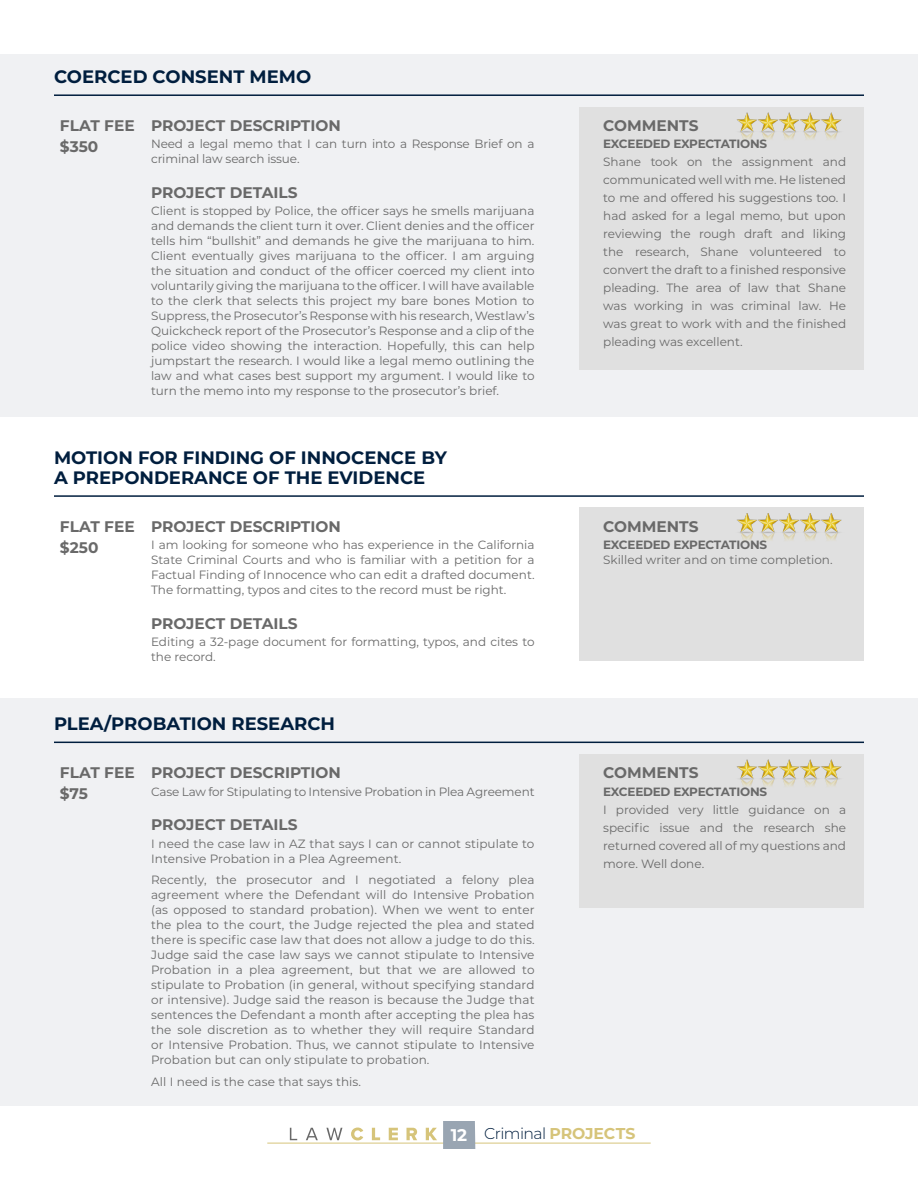
<style>
.page{position:relative;width:918px;height:1188px;background:#fff}
.page>*{position:absolute;margin:0;border:0;box-sizing:border-box;transform-origin:0 0}
.t1{font:700 18px/19.5px "Montserrat";color:#001e3e}
.t2{font:300 15.75px "Montserrat";letter-spacing:-.04em;color:#001e3e}
.t3{font:700 15.3px "Montserrat";color:#696969}
.t4{font:12px/15px "Montserrat";color:#696969;text-align:justify}
.t5{font:700 12px "Montserrat";letter-spacing:-.02em;color:#696969}
.s1{font-weight:700;font-size:16.95px;color:#fff}
.s2{font-weight:700;color:#d6c47a}
</style>
<div class="page">
<svg style="left:290px;top:1128px;width:7px;height:12px"></svg>
<svg style="left:306px;top:1128px;width:12px;height:12px"></svg>
<svg style="left:326px;top:1128px;width:16px;height:12px"></svg>
<svg style="left:351px;top:1128px;width:12px;height:12px"></svg>
<svg style="left:372px;top:1128px;width:8px;height:12px"></svg>
<svg style="left:389px;top:1128px;width:9px;height:12px"></svg>
<svg style="left:407px;top:1128px;width:10px;height:12px"></svg>
<svg style="left:426px;top:1128px;width:11px;height:12px"></svg>
<hr style="left:267px;top:1143px;width:384px;height:1px;background:#d6c47a">
<div style="left:443px;top:1121px;width:32px;height:28px;background:#99a5b2"></div>
<div style="left:0;top:54px;width:918px;height:363px;background:#f0f1f3"></div>
<div style="left:0;top:698px;width:918px;height:408px;background:#f0f1f3"></div>
<div style="left:580px;top:107px;width:284px;height:263px;background:#e0e0e0"></div>
<div style="left:580px;top:754px;width:284px;height:153px;background:#e0e0e0"></div>
<hr style="left:54px;top:94px;width:810px;height:2px;background:#001e3e">
<hr style="left:54px;top:742px;width:810px;height:1px;background:#001e3e">
<img style="left:736px;top:112px;width:106px;height:28px">
<img style="left:736px;top:759px;width:106px;height:28px">
<div style="left:580px;top:508px;width:284px;height:153px;background:#e0e0e0"></div>
<hr style="left:54px;top:495px;width:810px;height:2px;background:#001e3e">
<img style="left:737px;top:513px;width:105px;height:28px">
<p class="t1" style="left:54px;top:66px;width:259px">COERCED CONSENT MEMO</p>
<p class="t3" style="left:60px;top:114px;width:76px">FLAT FEE</p>
<p class="t3" style="left:151px;top:114px;width:191px">PROJECT DESCRIPTION</p>
<p class="t3" style="left:603px;top:114px;width:97px">COMMENTS</p>
<p class="t3" style="left:60px;top:135px;width:40px">$350</p>
<p class="t4" style="left:151px;top:136px;width:385px">Need a legal memo that I can turn into a Response Brief on a criminal law search issue.</p>
<p class="t5" style="left:603px;top:136px;width:165px">EXCEEDED EXPECTATIONS</p>
<p class="t4" style="left:603px;top:153px;width:244px;line-height:18px">Shane took on the assignment and communicated well with me. He listened to me and offered his suggestions too. I had asked for a legal memo, but upon reviewing the rough draft and liking the research, Shane volunteered to convert the draft to a finished responsive pleading. The area of law that Shane was working in was criminal law. He was great to work with and the finished pleading was excellent.</p>
<p class="t3" style="left:151px;top:181px;width:148px">PROJECT DETAILS</p>
<p class="t4" style="left:151px;top:203px;width:385px">Client is stopped by Police, the officer says he smells marijuana and demands the client turn it over. Client denies and the officer tells him “bullshit” and demands he give the marijuana to him.<br>Client eventually gives marijuana to the officer. I am arguing the situation and conduct of the officer coerced my client into voluntarily giving the marijuana to the officer. I will have available to the clerk that selects this project my bare bones Motion to Suppress, the Prosecutor’s Response with his research, Westlaw’s Quickcheck report of the Prosecutor’s Response and a clip of the police video showing the interaction. Hopefully, this can help jumpstart the research. I would like a legal memo outlining the law and what cases best support my argument. I would like to turn the memo into my response to the prosecutor’s brief.</p>
<p class="t1" style="left:54px;top:447px;width:395px">MOTION FOR FINDING OF INNOCENCE BY<br>A PREPONDERANCE OF THE EVIDENCE</p>
<p class="t3" style="left:60px;top:515px;width:76px">FLAT FEE</p>
<p class="t3" style="left:151px;top:515px;width:191px">PROJECT DESCRIPTION</p>
<p class="t3" style="left:603px;top:515px;width:97px">COMMENTS</p>
<p class="t3" style="left:60px;top:536px;width:40px">$250</p>
<p class="t4" style="left:151px;top:537px;width:385px">I am looking for someone who has experience in the California State Criminal Courts and who is familiar with a petition for a Factual Finding of Innocence who can edit a drafted document.<br>The formatting, typos and cites to the record must be right.</p>
<p class="t5" style="left:603px;top:536px;width:165px">EXCEEDED EXPECTATIONS</p>
<p class="t4" style="left:603px;top:552px;width:231px">Skilled writer and on time completion.</p>
<p class="t3" style="left:151px;top:612px;width:148px">PROJECT DETAILS</p>
<p class="t4" style="left:151px;top:634px;width:385px">Editing a 32-page document for formatting, typos, and cites to the record.</p>
<p class="t1" style="left:54px;top:713px;width:283px">PLEA/PROBATION RESEARCH</p>
<p class="t3" style="left:60px;top:761px;width:76px">FLAT FEE</p>
<p class="t3" style="left:151px;top:761px;width:191px">PROJECT DESCRIPTION</p>
<p class="t3" style="left:603px;top:761px;width:97px">COMMENTS</p>
<p class="t3" style="left:60px;top:782px;width:30px">$75</p>
<p class="t4" style="left:151px;top:783px;width:385px">Case Law for Stipulating to Intensive Probation in Plea Agreement</p>
<p class="t5" style="left:603px;top:783px;width:165px">EXCEEDED EXPECTATIONS</p>
<p class="t4" style="left:603px;top:800px;width:244px;line-height:18px">I provided very little guidance on a specific issue and the research she returned covered all of my questions and more. Well done.</p>
<p class="t3" style="left:151px;top:813px;width:148px">PROJECT DETAILS</p>
<p class="t4" style="left:151px;top:835px;width:385px">I need the case law in AZ that says I can or cannot stipulate to<br>Intensive Probation in a Plea Agreement.</p>
<p class="t4" style="left:151px;top:872px;width:385px">Recently, the prosecutor and I negotiated a felony plea agreement where the Defendant will do Intensive Probation (as opposed to standard probation). When we went to enter the plea to the court, the Judge rejected the plea and stated there is specific case law that does not allow a judge to do this.<br>Judge said the case law says we cannot stipulate to Intensive Probation in a plea agreement, but that we are allowed to stipulate to Probation (in general, without specifying standard or intensive). Judge said the reason is because the Judge that sentences the Defendant a month after accepting the plea has the sole discretion as to whether they will require Standard or Intensive Probation. Thus, we cannot stipulate to Intensive Probation but can only stipulate to probation.</p>
<p class="t4" style="left:151px;top:1074px;width:212px">All I need is the case that says this.</p>
<h2 class="t2" style="left:451px;top:1122px;width:186px"><span class="s1">12</span> Criminal <span class="s2">PROJECTS</span></h2>
</div>
